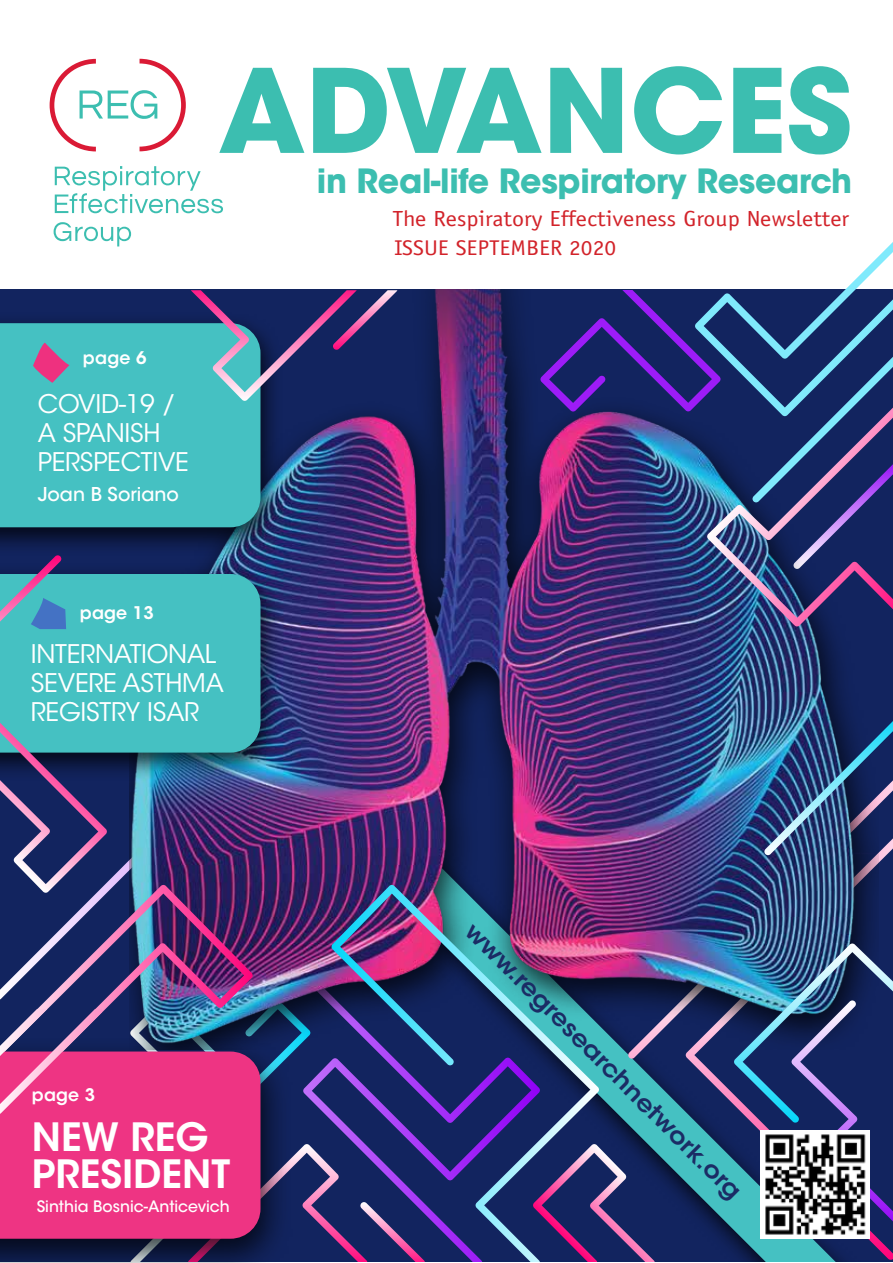
<style>
.page{position:relative;width:893px;height:1263px;background:#fff}
.page>*{position:absolute;margin:0;border:0;box-sizing:border-box;transform-origin:0 0}
.t1{font:700 115.05px "ITC Avant Garde Std";color:#3cbeb0}
.RUBRICS{font:600 38.7px/37px "ITC Avant Garde Std";color:#fff}
.t2{font:700 33.15px "ITC Avant Garde Std";letter-spacing:-.01em;color:#3cbeb0}
.RUBRICS-2{font:25.5px/29px "ITC Avant Garde Std";letter-spacing:-.01em;color:#fff}
.t3{font:600 23.55px "ITC Avant Garde Std";color:#1b2c65;scale:1.1 1}
.t4{font:21.9px "Officina Sans Std";color:#d2232a;scale:1.1 1}
.t5{font:21.3px "Officina Sans Std";color:#d2232a;scale:1.1 1}
.t6{font:500 18.9px "ITC Avant Garde Std";color:#fff}
.RUBRICS-3{font:600 17.25px "ITC Avant Garde Std";letter-spacing:.01em;color:#fff}
.t7{font:500 15.6px "ITC Avant Garde Std";color:#fff}
</style>
<div class="page">
<img style="left:628px;top:1049px;width:265px;height:211px">
<img style="left:107px;top:828px;width:225px;height:316px">
<img style="left:879px;top:855px;width:14px;height:88px">
<img style="left:130px;top:289px;width:746px;height:760px">
<img style="left:707px;top:503px;width:186px;height:123px">
<img style="left:0;top:885px;width:253px;height:151px">
<img style="left:293px;top:1144px;width:39px;height:118px">
<img style="left:332px;top:885px;width:267px;height:377px">
<img style="left:533px;top:1144px;width:122px;height:118px">
<img style="left:360px;top:1202px;width:65px;height:60px">
<img style="left:734px;top:943px;width:159px;height:180px">
<img style="left:791px;top:1000px;width:102px;height:221px">
<img style="left:764px;top:721px;width:129px;height:134px">
<div style="left:0;top:563px;width:283px;height:218px;background:#000;opacity:.75"></div>
<div style="left:0;top:574px;width:260px;height:179px;background:#45c1c2"></div>
<svg style="left:55px;top:556px;width:6px;height:5px"></svg>
<img style="left:0;top:723px;width:107px;height:170px">
<img style="left:761px;top:1130px;width:109px;height:109px">
<svg style="left:31px;top:598px;width:35px;height:31px"></svg>
<div style="left:0;top:312px;width:283px;height:244px;background:#000;opacity:.75"></div>
<div style="left:0;top:323px;width:260px;height:204px;background:#45c1c2"></div>
<div style="left:0;top:1036px;width:293px;height:227px;background:#000;opacity:.75"></div>
<div style="left:0;top:1051px;width:260px;height:188px;background:#ee3483"></div>
<svg style="left:33px;top:343px;width:36px;height:40px"></svg>
<img style="left:0;top:1009px;width:102px;height:105px">
<svg style="left:695px;top:242px;width:198px;height:261px;fill:#12245f"></svg>
<svg style="left:50px;top:59px;width:136px;height:92px"></svg>
<svg style="left:55px;top:166px;width:168px;height:47px"></svg>
<svg style="left:54px;top:222px;width:77px;height:24px"></svg>
<svg style="left:540px;top:290px;width:180px;height:122px;background:#282677"></svg>
<img style="left:191px;top:290px;width:166px;height:111px">
<img style="left:333px;top:290px;width:64px;height:60px">
<p class="t1" style="left:218px;top:36px;width:635px">ADVANCES</p>
<p class="t2" style="left:317px;top:159px;width:537px">in Real-life Respiratory Research</p>
<p class="t4" style="left:392px;top:205px;width:417px">The Respiratory Effectiveness Group Newsletter</p>
<p class="t5" style="left:394px;top:235px;width:203px">ISSUE SEPTEMBER 2020</p>
<p class="RUBRICS-3" style="left:83px;top:347px;width:65px">page 6</p>
<p class="RUBRICS-2" style="left:38px;top:390px;width:153px">COVID-19 /<br>A SPANISH<br>PERSPECTIVE</p>
<p class="t6" style="left:38px;top:483px;width:143px">Joan B Soriano</p>
<p class="RUBRICS-3" style="left:80px;top:602px;width:76px">page 13</p>
<p class="RUBRICS-2" style="left:31px;top:640px;width:194px">INTERNATIONAL<br>SEVERE ASTHMA<br>REGISTRY ISAR</p>
<p class="RUBRICS-3" style="left:32px;top:1084px;width:65px">page 3</p>
<p class="RUBRICS" style="left:32px;top:1118px;width:200px">NEW REG<br>PRESIDENT</p>
<p class="t7" style="left:37px;top:1197px;width:194px">Sinthia Bosnic-Anticevich</p>
<p class="t3" style="left:480px;top:916px;width:346px;rotate:45deg">www.regresearchnetwork.org</p>
</div>
